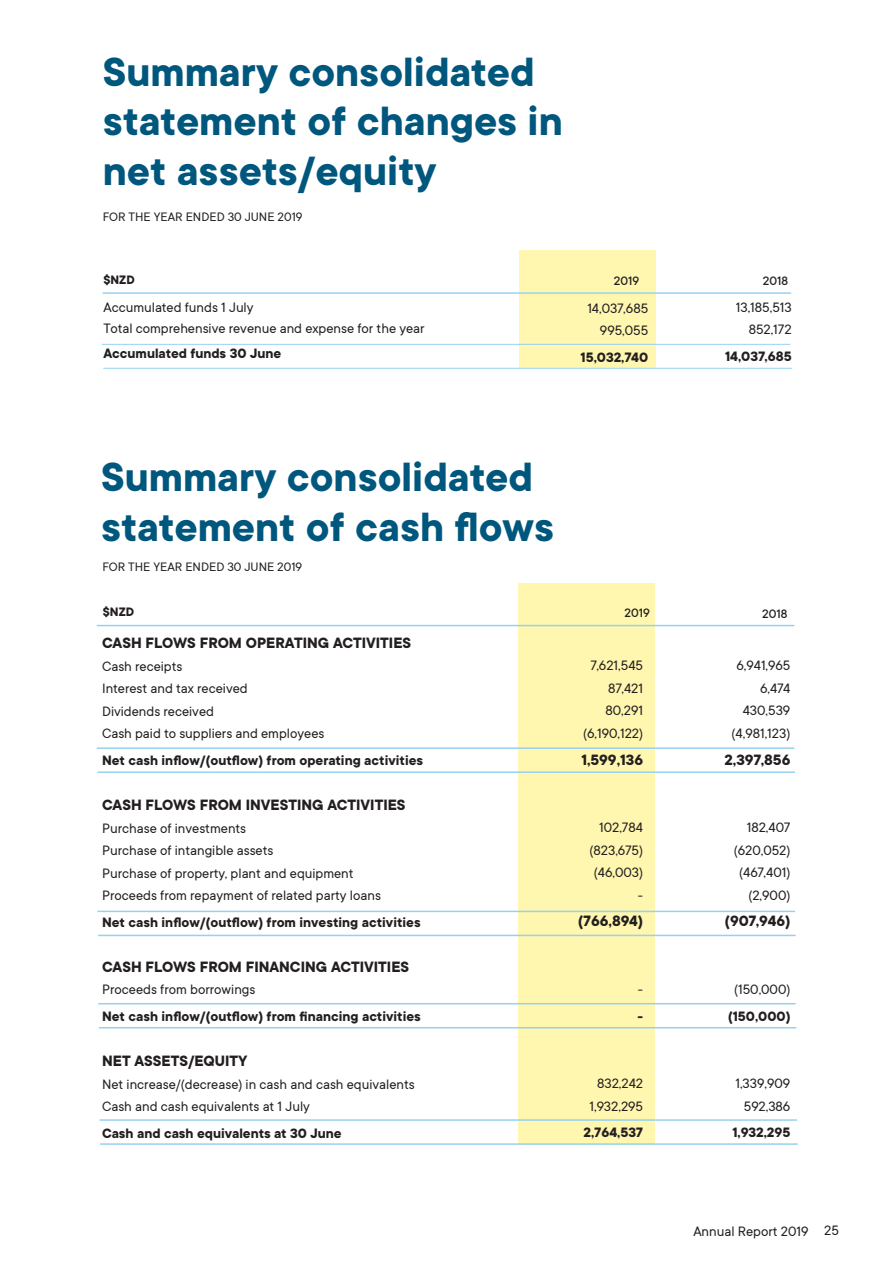
<style>
.page{position:relative;width:893px;height:1263px;background:#fff}
.page>*{position:absolute;margin:0;border:0;box-sizing:border-box;transform-origin:0 0}
.t1{font:700 45px "TT Commons";color:#00577d}
.t2{font:700 16.5px "TT Commons";color:#231f20}
.t3{font:15px "TT Commons";color:#231f20}
.t4{font:700 15px "TT Commons";color:#231f20}
.t5{font:13.5px "TT Commons";color:#231f20}
.t6{font:500 13.5px "TT Commons";color:#231f20}
.t7{font:700 13.5px "TT Commons";color:#231f20}
</style>
<div class="page">
<div style="left:519px;top:250px;width:137px;height:118px;background:#fff6af"></div>
<hr style="left:103px;top:292px;width:688px;height:2px;background:#95d2f2">
<hr style="left:102px;top:344px;width:688px;height:1px;background:#95d2f2">
<hr style="left:103px;top:368px;width:689px;height:1px;background:#95d2f2">
<div style="left:518px;top:583px;width:137px;height:562px;background:#fff6af"></div>
<hr style="left:97px;top:625px;width:697px;height:1px;background:#95d2f2">
<hr style="left:97px;top:771px;width:698px;height:2px;background:#95d2f2">
<hr style="left:97px;top:747px;width:697px;height:2px;background:#95d2f2">
<hr style="left:98px;top:935px;width:698px;height:1px;background:#95d2f2">
<hr style="left:97px;top:911px;width:698px;height:1px;background:#95d2f2">
<hr style="left:99px;top:1027px;width:697px;height:1px;background:#95d2f2">
<hr style="left:98px;top:1003px;width:698px;height:1px;background:#95d2f2">
<hr style="left:100px;top:1143px;width:698px;height:2px;background:#95d2f2">
<hr style="left:100px;top:1119px;width:697px;height:2px;background:#95d2f2">
<p class="t1" style="left:103px;top:47px;width:433px">Summary consolidated</p>
<p class="t1" style="left:103px;top:96px;width:462px">statement of changes in</p>
<p class="t1" style="left:103px;top:146px;width:335px">net assets/equity</p>
<p class="t5" style="left:103px;top:209px;width:201px">FOR THE YEAR ENDED 30 JUNE 2019</p>
<p class="t7" style="left:103px;top:272px;width:33px">$NZD</p>
<p class="t6" style="left:614px;top:273px;width:27px">2019</p>
<p class="t6" style="left:763px;top:274px;width:27px">2018</p>
<p class="t3" style="left:103px;top:299px;width:152px">Accumulated funds 1 July</p>
<p class="t3" style="left:103px;top:320px;width:323px">Total comprehensive revenue and expense for the year</p>
<p class="t4" style="left:103px;top:345px;width:179px">Accumulated funds 30 June</p>
<p class="t3" style="left:587px;top:300px;width:62px">14,037,685</p>
<p class="t3" style="left:600px;top:322px;width:50px">995,055</p>
<p class="t4" style="left:581px;top:349px;width:69px">15,032,740</p>
<p class="t1" style="left:101px;top:452px;width:433px">Summary consolidated</p>
<p class="t1" style="left:101px;top:502px;width:454px">statement of cash flows</p>
<p class="t5" style="left:102px;top:559px;width:201px">FOR THE YEAR ENDED 30 JUNE 2019</p>
<p class="t3" style="left:736px;top:299px;width:57px">13,185,513</p>
<p class="t3" style="left:749px;top:321px;width:45px">852,172</p>
<p class="t4" style="left:725px;top:348px;width:68px">14,037,685</p>
<p class="t7" style="left:103px;top:604px;width:33px">$NZD</p>
<p class="t6" style="left:625px;top:605px;width:27px">2019</p>
<p class="t6" style="left:762px;top:606px;width:27px">2018</p>
<p class="t2" style="left:102px;top:634px;width:311px">CASH FLOWS FROM OPERATING ACTIVITIES</p>
<p class="t3" style="left:102px;top:658px;width:82px">Cash receipts</p>
<p class="t3" style="left:102px;top:680px;width:147px">Interest and tax received</p>
<p class="t3" style="left:102px;top:703px;width:113px">Dividends received</p>
<p class="t3" style="left:102px;top:725px;width:224px">Cash paid to suppliers and employees</p>
<p class="t4" style="left:102px;top:752px;width:323px">Net cash inflow/(outflow) from operating activities</p>
<p class="t2" style="left:102px;top:796px;width:305px">CASH FLOWS FROM INVESTING ACTIVITIES</p>
<p class="t3" style="left:102px;top:820px;width:146px">Purchase of investments</p>
<p class="t3" style="left:102px;top:842px;width:173px">Purchase of intangible assets</p>
<p class="t3" style="left:102px;top:865px;width:253px">Purchase of property, plant and equipment</p>
<p class="t3" style="left:102px;top:887px;width:280px">Proceeds from repayment of related party loans</p>
<p class="t4" style="left:102px;top:914px;width:320px">Net cash inflow/(outflow) from investing activities</p>
<p class="t2" style="left:102px;top:957px;width:309px">CASH FLOWS FROM FINANCING ACTIVITIES</p>
<p class="t3" style="left:102px;top:981px;width:155px">Proceeds from borrowings</p>
<p class="t4" style="left:102px;top:1008px;width:320px">Net cash inflow/(outflow) from financing activities</p>
<p class="t2" style="left:102px;top:1052px;width:147px">NET ASSETS/EQUITY</p>
<p class="t3" style="left:102px;top:1076px;width:314px">Net increase/(decrease) in cash and cash equivalents</p>
<p class="t3" style="left:102px;top:1098px;width:209px">Cash and cash equivalents at 1 July</p>
<p class="t4" style="left:102px;top:1125px;width:241px">Cash and cash equivalents at 30 June</p>
<p class="t3" style="left:590px;top:657px;width:54px">7,621,545</p>
<p class="t3" style="left:608px;top:680px;width:36px">87,421</p>
<p class="t3" style="left:605px;top:702px;width:39px">80,291</p>
<p class="t3" style="left:583px;top:725px;width:61px">(6,190,122)</p>
<p class="t2" style="left:581px;top:750px;width:63px">1,599,136</p>
<p class="t3" style="left:599px;top:819px;width:46px">102,784</p>
<p class="t3" style="left:590px;top:842px;width:55px">(823,675)</p>
<p class="t3" style="left:594px;top:864px;width:51px">(46,003)</p>
<p class="t3" style="left:638px;top:887px;width:7px">-</p>
<p class="t2" style="left:578px;top:912px;width:67px">(766,894)</p>
<p class="t3" style="left:638px;top:981px;width:7px">-</p>
<p class="t4" style="left:637px;top:1008px;width:7px">-</p>
<p class="t3" style="left:597px;top:1075px;width:47px">832,242</p>
<p class="t3" style="left:589px;top:1098px;width:55px">1,932,295</p>
<p class="t4" style="left:583px;top:1124px;width:61px">2,764,537</p>
<p class="t3" style="left:736px;top:657px;width:55px">6,941,965</p>
<p class="t3" style="left:760px;top:680px;width:32px">6,474</p>
<p class="t3" style="left:743px;top:702px;width:49px">430,539</p>
<p class="t3" style="left:732px;top:725px;width:60px">(4,981,123)</p>
<p class="t2" style="left:725px;top:750px;width:67px">2,397,856</p>
<p class="t3" style="left:747px;top:819px;width:45px">182,407</p>
<p class="t3" style="left:734px;top:842px;width:58px">(620,052)</p>
<p class="t3" style="left:739px;top:864px;width:53px">(467,401)</p>
<p class="t3" style="left:748px;top:887px;width:43px">(2,900)</p>
<p class="t2" style="left:725px;top:912px;width:67px">(907,946)</p>
<p class="t3" style="left:734px;top:981px;width:58px">(150,000)</p>
<p class="t4" style="left:728px;top:1008px;width:64px">(150,000)</p>
<p class="t3" style="left:735px;top:1075px;width:56px">1,339,909</p>
<p class="t3" style="left:744px;top:1098px;width:48px">592,386</p>
<p class="t4" style="left:732px;top:1124px;width:60px">1,932,295</p>
<p class="t3" style="left:693px;top:1223px;width:147px">Annual Report 2019 25</p>
</div>
